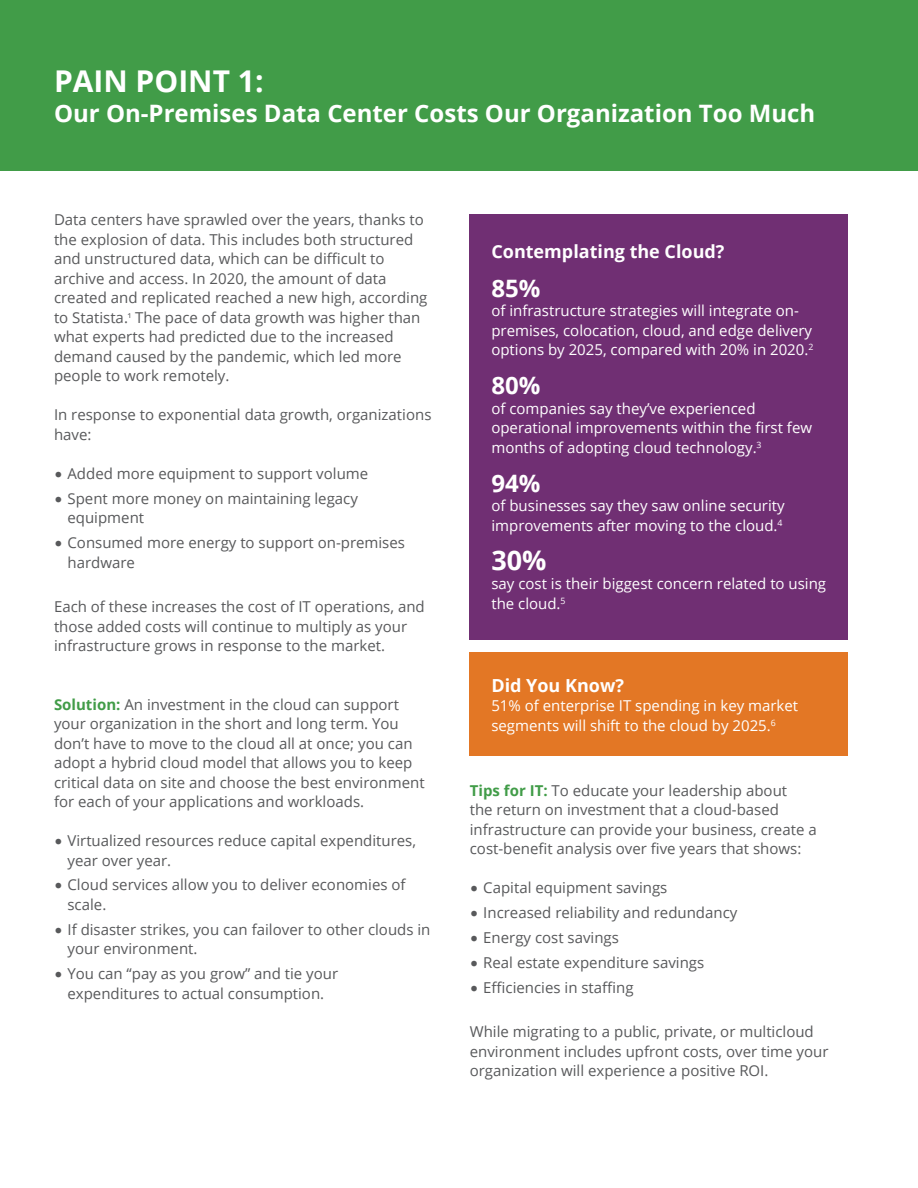
<style>
.page{position:relative;width:918px;height:1188px;background:#fff}
.page>*{position:absolute;margin:0;border:0;box-sizing:border-box;transform-origin:0 0}
.t1{font:700 30px "Open Sans";color:#fff}
.t2{font:700 27px "Open Sans";color:#fff}
.t3{font:700 24px "Open Sans";color:#fff}
.t4{font:700 18px "Open Sans";color:#fff}
.t5{font:15px/19.5px "Open Sans";color:#58595b}
.t6{font:15px/19.5px "Open Sans";color:#fff}
.s1{font-family:"Lato"}
.s2{font-weight:700;color:#419c48}
</style>
<div class="page">
<div style="left:0;top:0;width:918px;height:171px;background:#419c48"></div>
<div style="left:470px;top:214px;width:378px;height:425px;background:#702f73"></div>
<div style="left:470px;top:652px;width:378px;height:104px;background:#e37725"></div>
<h1 class="t1" style="left:54px;top:60px;width:211px">PAIN POINT 1:</h1>
<h3 class="t3" style="left:54px;top:96px;width:763px">Our On-Premises Data Center Costs Our Organization Too Much</h3>
<p class="t5" style="left:54px;top:210px;width:375px">Data centers have sprawled over the years, thanks to the explosion of data. This includes both structured and unstructured data, which can be difficult to archive and access. In 2020, the amount of data created and replicated reached a new high, according to Statista.<sup>1</sup> The pace of data growth was higher than what experts had predicted due to the increased demand caused by the pandemic, which led more people to work remotely.</p>
<p class="t5" style="left:54px;top:405px;width:379px">In response to exponential data growth, organizations have:</p>
<p class="t5" style="left:54px;top:463px;width:316px"><span class="s1">•</span> Added more equipment to support volume</p>
<p class="t5" style="left:68px;top:488px;width:292px;text-indent:-14px"><span class="s1">•</span> Spent more money on maintaining legacy equipment</p>
<p class="t5" style="left:68px;top:533px;width:339px;text-indent:-14px"><span class="s1">•</span> Consumed more energy to support on-premises hardware</p>
<p class="t5" style="left:54px;top:596px;width:372px">Each of these increases the cost of IT operations, and those added costs will continue to multiply as your infrastructure grows in response to the market.</p>
<p class="t5" style="left:54px;top:694px;width:372px"><span class="s2">Solution:</span> An investment in the cloud can support your organization in the short and long term. You don’t have to move to the cloud all at once; you can adopt a hybrid cloud model that allows you to keep critical data on site and choose the best environment for each of your applications and workloads.</p>
<p class="t5" style="left:68px;top:830px;width:350px;text-indent:-14px"><span class="s1">•</span> Virtualized resources reduce capital expenditures, year over year.</p>
<p class="t5" style="left:68px;top:875px;width:340px;text-indent:-14px"><span class="s1">•</span> Cloud services allow you to deliver economies of scale.</p>
<p class="t5" style="left:68px;top:919px;width:364px;text-indent:-14px"><span class="s1">•</span> If disaster strikes, you can failover to other clouds in your environment.</p>
<p class="t5" style="left:54px;top:964px;width:286px;text-align:center"><span class="s1">•</span> You can “pay as you grow” and tie your expenditures to actual consumption.</p>
<p class="t4" style="left:491px;top:239px;width:235px">Contemplating the Cloud?</p>
<h3 class="t3" style="left:491px;top:271px;width:51px">85%</h3>
<p class="t6" style="left:491px;top:301px;width:323px">of infrastructure strategies will integrate on&shy;premises, colocation, cloud, and edge delivery options by 2025, compared with 20% in 2020.<sup>2</sup></p>
<h3 class="t3" style="left:491px;top:369px;width:51px">80%</h3>
<p class="t6" style="left:491px;top:398px;width:322px">of companies say they’ve experienced operational improvements within the first few months of adopting cloud technology.<sup>3</sup></p>
<h3 class="t3" style="left:491px;top:466px;width:51px">94%</h3>
<p class="t6" style="left:491px;top:496px;width:295px">of businesses say they saw online security improvements after moving to the cloud.<sup>4</sup></p>
<h2 class="t2" style="left:491px;top:541px;width:57px">30%</h2>
<p class="t6" style="left:491px;top:574px;width:336px">say cost is their biggest concern related to using the cloud.<sup>5</sup></p>
<p class="t4" style="left:491px;top:672px;width:134px">Did You Know?</p>
<p class="t6" style="left:491px;top:696px;width:308px">51% of enterprise IT spending in key market segments will shift to the cloud by 2025.<sup>6</sup></p>
<p class="t5" style="left:470px;top:780px;width:348px"><span class="s2">Tips for IT:</span> To educate your leadership about<br>the return on investment that a cloud-based infrastructure can provide your business, create a cost-benefit analysis over five years that shows:</p>
<p class="t5" style="left:470px;top:878px;width:199px"><span class="s1">•</span> Capital equipment savings</p>
<p class="t5" style="left:470px;top:903px;width:269px"><span class="s1">•</span> Increased reliability and redundancy</p>
<p class="t5" style="left:470px;top:928px;width:151px"><span class="s1">•</span> Energy cost savings</p>
<p class="t5" style="left:470px;top:953px;width:236px"><span class="s1">•</span> Real estate expenditure savings</p>
<p class="t5" style="left:470px;top:977px;width:165px"><span class="s1">•</span> Efficiencies in staffing</p>
<p class="t5" style="left:470px;top:1022px;width:360px">While migrating to a public, private, or multicloud environment includes upfront costs, over time your organization will experience a positive ROI.</p>
</div>
